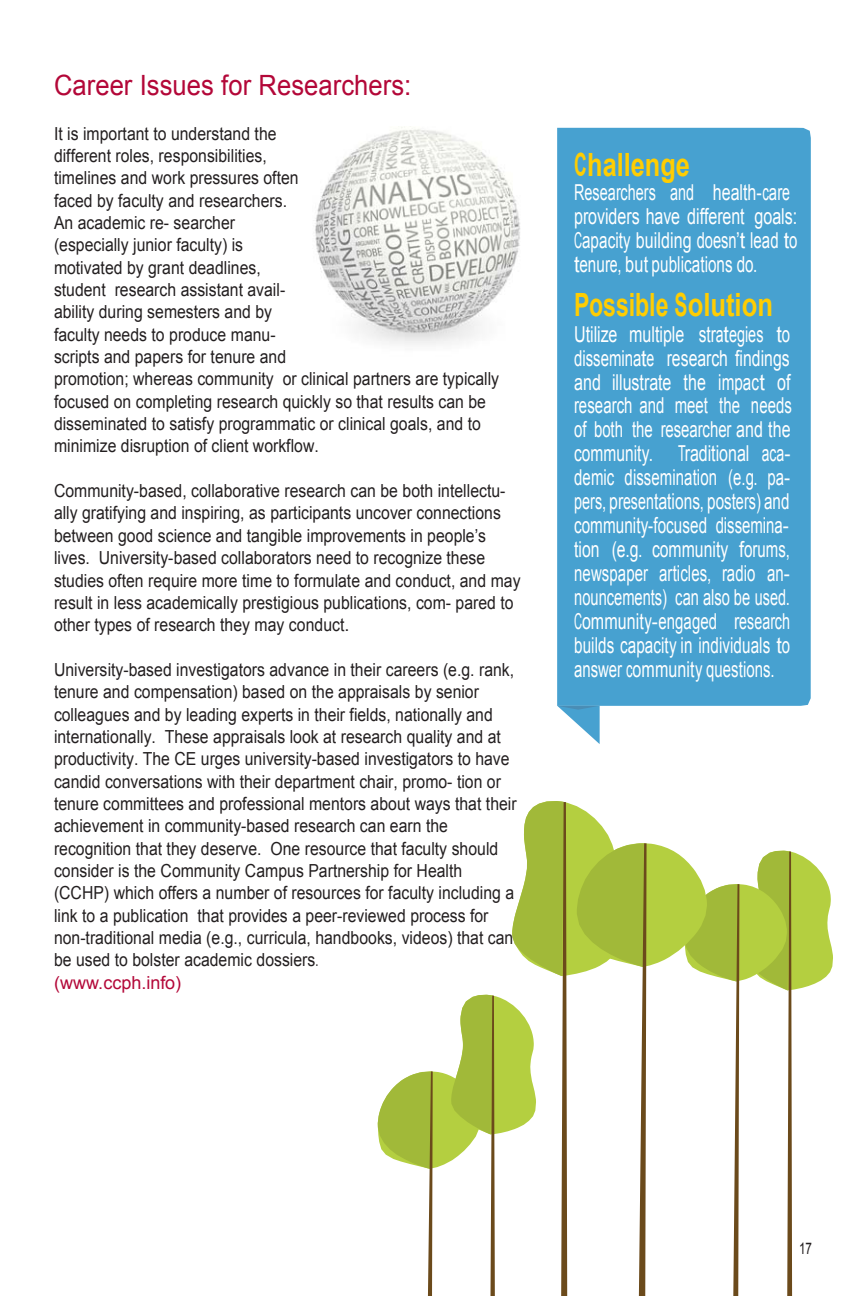
<style>
.page{position:relative;width:864px;height:1296px;background:#fff}
.page>*{position:absolute;margin:0;border:0;box-sizing:border-box;transform-origin:0 0}
.t1{font:700 32px "Arial";color:#ffcd02;scale:.72 1}
.t2{font:700 32px "Arial";color:#ffcd02;scale:.55 1}
.t3{font:28px "Arial";letter-spacing:.005em;color:#b30738;scale:.91 1}
.t4{font:22px/24px "Arial";letter-spacing:.005em;color:#fff;scale:.73 1}
.t5{font:22px/23.8px "Arial";letter-spacing:.005em;color:#fff;scale:.66 1}
.t6{font:18px/22.4px "Arial";color:#231f20;scale:.88 1}
.t7{font:16px "Arial";color:#231f20;scale:.73 1}
.s1{color:#b30738}
</style>
<div class="page">
<svg style="left:377px;top:801px;width:456px;height:495px"></svg>
<div style="left:557px;top:128px;width:254px;height:578px;background:#47a1d0"></div>
<svg style="left:557px;top:706px;width:43px;height:38px"></svg>
<img style="left:315px;top:126px;width:205px;height:219px">
<p class="t3" style="left:54px;top:67px;width:394px">Career Issues for Researchers:</p>
<p class="t6" style="left:54px;top:122px;width:507px">It is important to understand the<br>different roles, responsibilities,<br>timelines and work pressures often<br>faced by faculty and researchers.<br>An academic re- searcher<br>(especially junior faculty) is<br>motivated by grant deadlines,<br>student research assistant avail-<br>ability during semesters and by<br>faculty needs to produce manu-<br>scripts and papers for tenure and<br>promotion; whereas community or clinical partners are typically focused on completing research quickly so that results can be disseminated to satisfy programmatic or clinical goals, and to minimize disruption of client workflow.</p>
<p class="t6" style="left:54px;top:480px;width:532px">Community-based, collaborative research can be both intellectu&shy;ally gratifying and inspiring, as participants uncover connections between good science and tangible improvements in people’s lives. University-based collaborators need to recognize these studies often require more time to formulate and conduct, and may result in less academically prestigious publications, com- pared to other types of research they may conduct.</p>
<p class="t6" style="left:54px;top:659px;width:527px">University-based investigators advance in their careers (e.g. rank, tenure and compensation) based on the appraisals by senior colleagues and by leading experts in their fields, nationally and internationally. These appraisals look at research quality and at productivity. The CE urges university-based investigators to have candid conversations with their department chair, promo- tion or tenure committees and professional mentors about ways that their achievement in community-based research can earn the recognition that they deserve. One resource that faculty should consider is the Community Campus Partnership for Health (CCHP) which offers a number of resources for faculty including a link to a publication that provides a peer-reviewed process for non-traditional media (e.g., curricula, handbooks, videos) that can be used to bolster academic dossiers.<br><span class="s1">(www.ccph.info)</span></p>
<p class="t2" style="left:574px;top:144px;width:212px">Challenge</p>
<p class="t5" style="left:574px;top:181px;width:340px">Researchers and health-care providers have different goals:<br>Capacity building doesn’t lead to tenure, but publications do.</p>
<p class="t1" style="left:574px;top:283px;width:278px">Possible Solution</p>
<p class="t4" style="left:574px;top:322px;width:300px">Utilize multiple strategies to disseminate research findings and illustrate the impact of research and meet the needs of both the researcher and the community. Traditional aca&shy;demic dissemination (e.g. pa&shy;pers, presentations, posters) and community-focused dissemina&shy;tion (e.g. community forums, newspaper articles, radio an&shy;nouncements) can also be used.<br>Community-engaged research builds capacity in individuals to answer community questions.</p>
<p class="t7" style="left:799px;top:1238px;width:19px">17</p>
</div>
